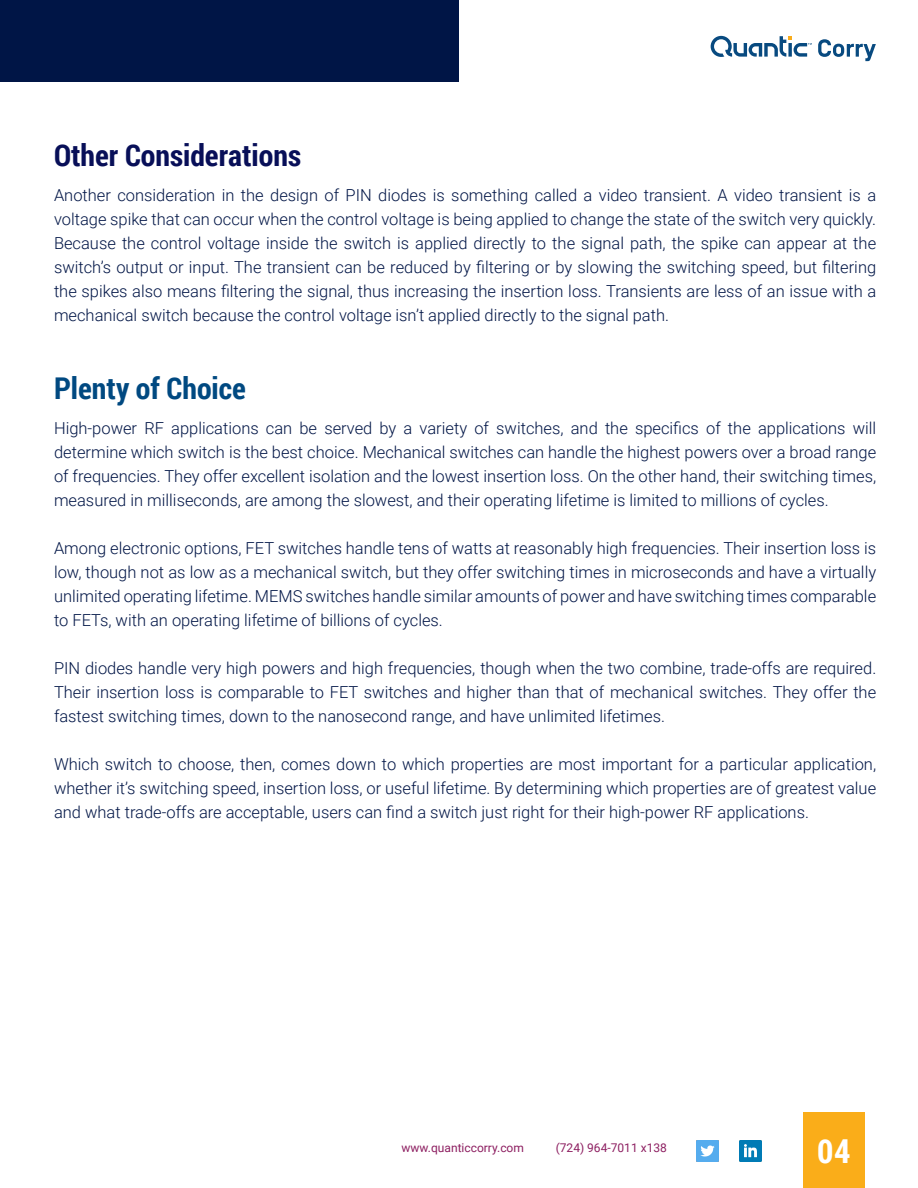
<style>
.page{position:relative;width:918px;height:1188px;background:#fff}
.page>*{position:absolute;margin:0;border:0;box-sizing:border-box;transform-origin:0 0}
.t1{font:700 33px "Roboto Condensed";color:#fff}
.t2{font:700 30px "Roboto Condensed";color:#080f58}
.t3{font:700 30px "Roboto Condensed";color:#004981}
.t4{font:300 16.5px/24px "Roboto";color:#001546;text-align:justify}
.t5{font:12px "Roboto";color:#8d1f61}
</style>
<div class="page">
<div style="left:803px;top:1112px;width:62px;height:76px;background:#faad19"></div>
<div style="left:0;top:0;width:458px;height:81px;background:#001546"></div>
<svg style="left:711px;top:36px;width:101px;height:21px"></svg>
<svg style="left:818px;top:39px;width:58px;height:22px"></svg>
<img style="left:696px;top:1140px;width:22px;height:22px">
<img style="left:740px;top:1140px;width:21px;height:22px">
<p class="t2" style="left:54px;top:135px;width:249px">Other Considerations</p>
<p class="t4" style="left:54px;top:183px;width:824px">Another consideration in the design of PIN diodes is something called a video transient. A video transient is a voltage spike that can occur when the control voltage is being applied to change the state of the switch very quickly.<br>Because the control voltage inside the switch is applied directly to the signal path, the spike can appear at the switch’s output or input. The transient can be reduced by filtering or by slowing the switching speed, but filtering the spikes also means filtering the signal, thus increasing the insertion loss. Transients are less of an issue with a mechanical switch because the control voltage isn’t applied directly to the signal path.</p>
<p class="t3" style="left:54px;top:367px;width:193px">Plenty of Choice</p>
<p class="t4" style="left:54px;top:415px;width:824px">High-power RF applications can be served by a variety of switches, and the specifics of the applications will determine which switch is the best choice. Mechanical switches can handle the highest powers over a broad range of frequencies. They offer excellent isolation and the lowest insertion loss. On the other hand, their switching times, measured in milliseconds, are among the slowest, and their operating lifetime is limited to millions of cycles.</p>
<p class="t4" style="left:54px;top:535px;width:824px">Among electronic options, FET switches handle tens of watts at reasonably high frequencies. Their insertion loss is low, though not as low as a mechanical switch, but they offer switching times in microseconds and have a virtually unlimited operating lifetime. MEMS switches handle similar amounts of power and have switching times comparable to FETs, with an operating lifetime of billions of cycles.</p>
<p class="t4" style="left:54px;top:655px;width:824px">PIN diodes handle very high powers and high frequencies, though when the two combine, trade-offs are required.<br>Their insertion loss is comparable to FET switches and higher than that of mechanical switches. They offer the fastest switching times, down to the nanosecond range, and have unlimited lifetimes.</p>
<p class="t4" style="left:54px;top:751px;width:824px">Which switch to choose, then, comes down to which properties are most important for a particular application, whether it’s switching speed, insertion loss, or useful lifetime. By determining which properties are of greatest value and what trade-offs are acceptable, users can find a switch just right for their high-power RF applications.</p>
<p class="t5" style="left:402px;top:1140px;width:124px">www.quanticcorry.com</p>
<p class="t5" style="left:556px;top:1140px;width:113px">(724) 964-7011 x138</p>
<p class="t1" style="left:817px;top:1128px;width:35px">04</p>
</div>
